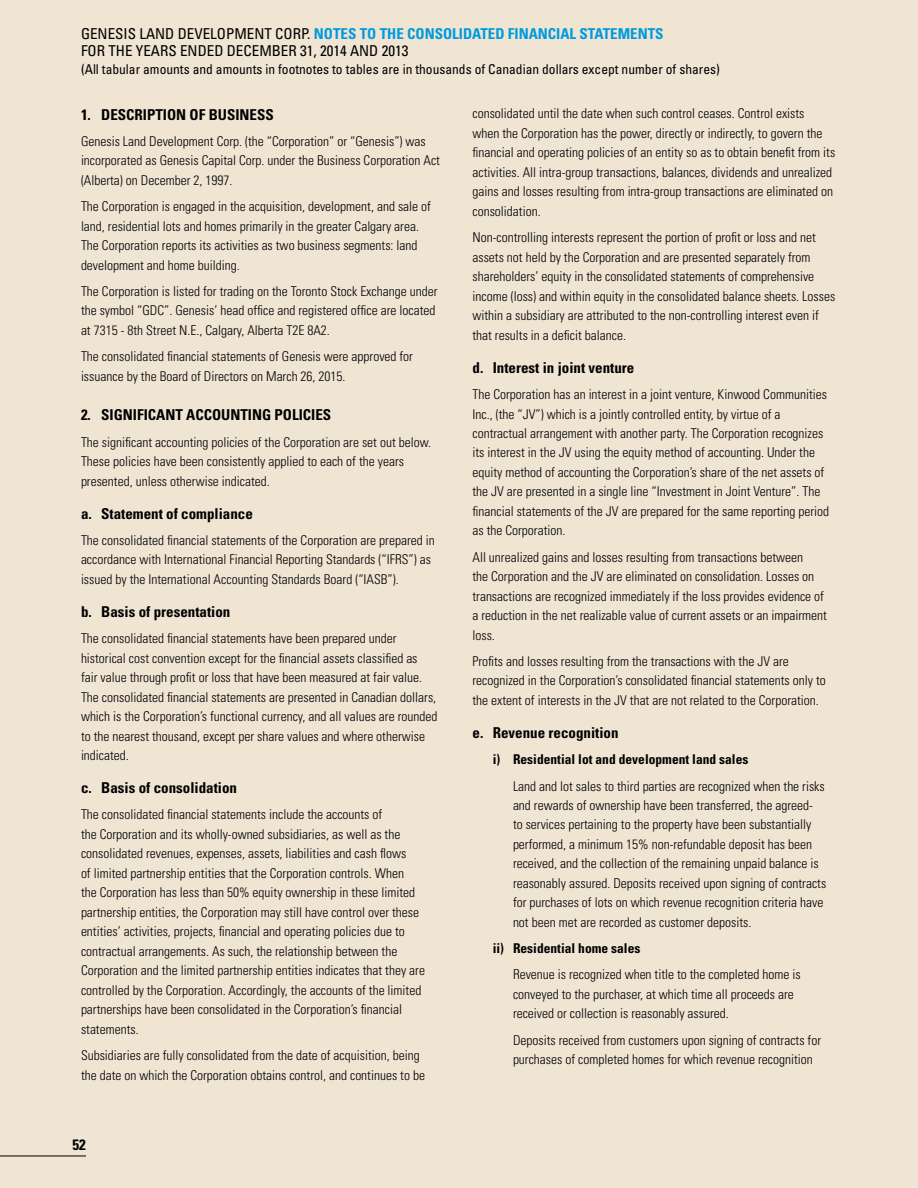
<style>
.page{position:relative;width:918px;height:1188px;background:#f0e4d3}
.page>*{position:absolute;margin:0;border:0;box-sizing:border-box;transform-origin:0 0}
.t1{font:700 condensed 15px "Univers";color:#000}
.t2{font:condensed 15px/17.2px "Univers";color:#000}
.t3{font:300 condensed 13.5px/19.5px "Univers";color:#000}
.t4{font:condensed 13.5px "Univers";color:#000}
.t5{font:700 condensed 13.5px "Univers";color:#000}
.s1{font-weight:700;color:#009bde}
</style>
<div class="page">
<hr style="left:0;top:1156px;width:86px;height:1px;background:#000">
<p class="t2" style="left:81px;top:25px;width:584px">GENESIS LAND DEVELOPMENT CORP. <span class="s1">NOTES TO THE CONSOLIDATED FINANCIAL STATEMENTS<br></span>FOR THE YEARS ENDED DECEMBER 31, 2014 AND 2013</p>
<p class="t4" style="left:81px;top:60px;width:640px">(All tabular amounts and amounts in footnotes to tables are in thousands of Canadian dollars except number of shares)</p>
<p class="t1" style="left:81px;top:105px;width:194px">1. DESCRIPTION OF BUSINESS</p>
<p class="t3" style="left:81px;top:131px;width:361px">Genesis Land Development Corp. (the “Corporation” or “Genesis”) was incorporated as Genesis Capital Corp. under the Business Corporation Act (Alberta) on December 2, 1997.</p>
<p class="t3" style="left:81px;top:196px;width:352px">The Corporation is engaged in the acquisition, development, and sale of land, residential lots and homes primarily in the greater Calgary area.<br>The Corporation reports its activities as two business segments: land development and home building.</p>
<p class="t3" style="left:81px;top:281px;width:358px">The Corporation is listed for trading on the Toronto Stock Exchange under the symbol “GDC”. Genesis’ head office and registered office are located at 7315 - 8th Street N.E., Calgary, Alberta T2E 8A2.</p>
<p class="t3" style="left:81px;top:346px;width:334px">The consolidated financial statements of Genesis were approved for issuance by the Board of Directors on March 26, 2015.</p>
<p class="t1" style="left:81px;top:406px;width:252px">2. SIGNIFICANT ACCOUNTING POLICIES</p>
<p class="t3" style="left:81px;top:432px;width:352px">The significant accounting policies of the Corporation are set out below.<br>These policies have been consistently applied to each of the years presented, unless otherwise indicated.</p>
<p class="t1" style="left:81px;top:504px;width:173px">a. Statement of compliance</p>
<p class="t3" style="left:81px;top:530px;width:355px">The consolidated financial statements of the Corporation are prepared in accordance with International Financial Reporting Standards (“IFRS”) as issued by the International Accounting Standards Board (“IASB”).</p>
<p class="t1" style="left:81px;top:602px;width:151px">b. Basis of presentation</p>
<p class="t3" style="left:81px;top:628px;width:358px">The consolidated financial statements have been prepared under historical cost convention except for the financial assets classified as fair value through profit or loss that have been measured at fair value.<br>The consolidated financial statements are presented in Canadian dollars, which is the Corporation’s functional currency, and all values are rounded to the nearest thousand, except per share values and where otherwise indicated.</p>
<p class="t1" style="left:81px;top:779px;width:158px">c. Basis of consolidation</p>
<p class="t3" style="left:81px;top:805px;width:346px">The consolidated financial statements include the accounts of<br>the Corporation and its wholly-owned subsidiaries, as well as the consolidated revenues, expenses, assets, liabilities and cash flows<br>of limited partnership entities that the Corporation controls. When<br>the Corporation has less than 50% equity ownership in these limited partnership entities, the Corporation may still have control over these entities’ activities, projects, financial and operating policies due to contractual arrangements. As such, the relationship between the Corporation and the limited partnership entities indicates that they are controlled by the Corporation. Accordingly, the accounts of the limited partnerships have been consolidated in the Corporation’s financial statements.</p>
<p class="t3" style="left:81px;top:1045px;width:346px">Subsidiaries are fully consolidated from the date of acquisition, being the date on which the Corporation obtains control, and continues to be</p>
<p class="t3" style="left:472px;top:104px;width:364px">consolidated until the date when such control ceases. Control exists<br>when the Corporation has the power, directly or indirectly, to govern the financial and operating policies of an entity so as to obtain benefit from its activities. All intra-group transactions, balances, dividends and unrealized gains and losses resulting from intra-group transactions are eliminated on consolidation.</p>
<p class="t3" style="left:472px;top:227px;width:364px">Non-controlling interests represent the portion of profit or loss and net assets not held by the Corporation and are presented separately from shareholders’ equity in the consolidated statements of comprehensive income (loss) and within equity in the consolidated balance sheets. Losses within a subsidiary are attributed to the non-controlling interest even if that results in a deficit balance.</p>
<p class="t1" style="left:472px;top:358px;width:163px">d. Interest in joint venture</p>
<p class="t3" style="left:472px;top:384px;width:358px">The Corporation has an interest in a joint venture, Kinwood Communities Inc., (the “JV”) which is a jointly controlled entity, by virtue of a contractual arrangement with another party. The Corporation recognizes its interest in the JV using the equity method of accounting. Under the equity method of accounting the Corporation’s share of the net assets of the JV are presented in a single line “Investment in Joint Venture”. The financial statements of the JV are prepared for the same reporting period as the Corporation.</p>
<p class="t3" style="left:472px;top:547px;width:356px">All unrealized gains and losses resulting from transactions between<br>the Corporation and the JV are eliminated on consolidation. Losses on transactions are recognized immediately if the loss provides evidence of a reduction in the net realizable value of current assets or an impairment loss.</p>
<p class="t3" style="left:472px;top:651px;width:355px">Profits and losses resulting from the transactions with the JV are recognized in the Corporation’s consolidated financial statements only to the extent of interests in the JV that are not related to the Corporation.</p>
<p class="t1" style="left:472px;top:723px;width:148px">e. Revenue recognition</p>
<p class="t5" style="left:493px;top:751px;width:257px">i) Residential lot and development land sales</p>
<p class="t3" style="left:513px;top:776px;width:315px">Land and lot sales to third parties are recognized when the risks and rewards of ownership have been transferred, the agreed-<br>to services pertaining to the property have been substantially performed, a minimum 15% non-refundable deposit has been received, and the collection of the remaining unpaid balance is reasonably assured. Deposits received upon signing of contracts for purchases of lots on which revenue recognition criteria have not been met are recorded as customer deposits.</p>
<p class="t5" style="left:493px;top:940px;width:149px">ii) Residential home sales</p>
<p class="t3" style="left:513px;top:965px;width:289px">Revenue is recognized when title to the completed home is conveyed to the purchaser, at which time all proceeds are received or collection is reasonably assured.</p>
<p class="t3" style="left:513px;top:1030px;width:310px">Deposits received from customers upon signing of contracts for purchases of completed homes for which revenue recognition</p>
<p class="t1" style="left:73px;top:1136px;width:15px">52</p>
</div>
